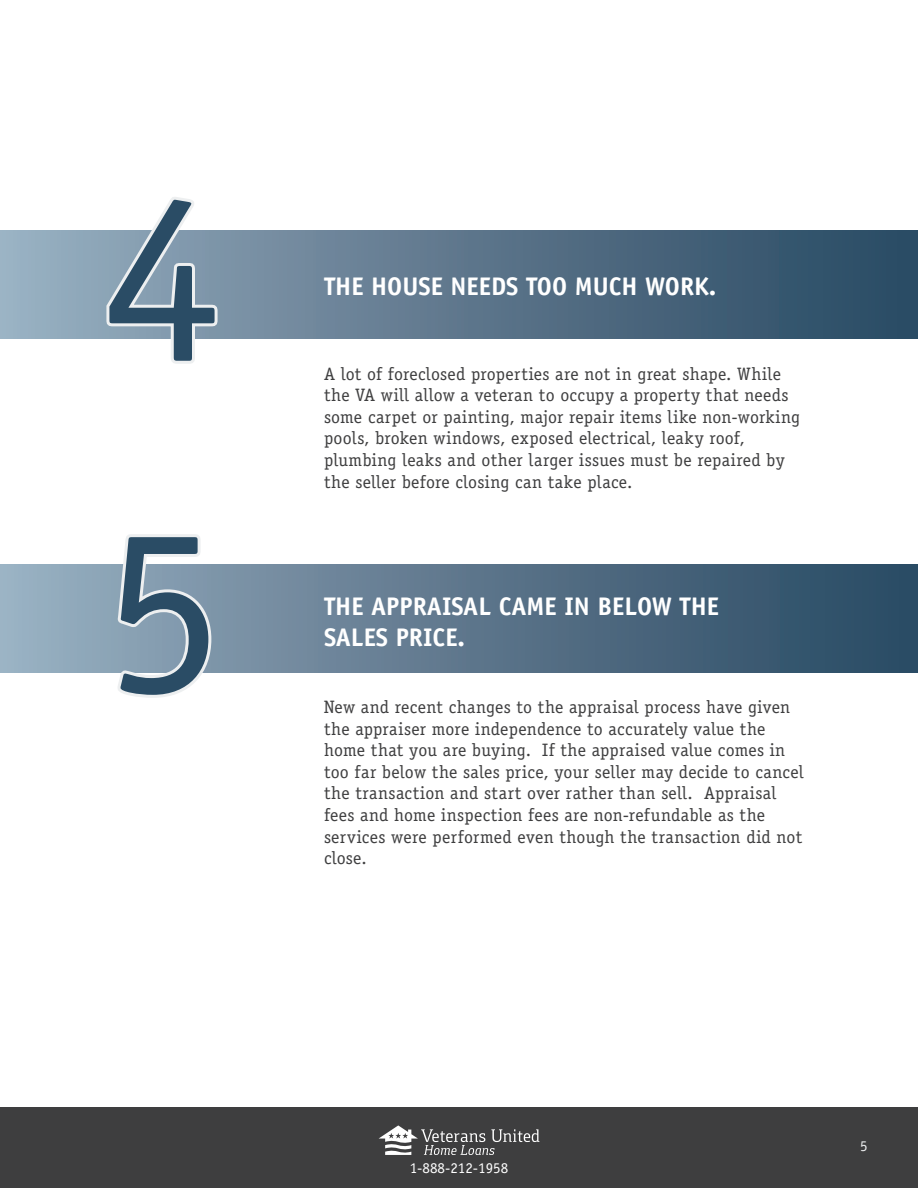
<style>
.page{position:relative;width:918px;height:1188px;background:#fff}
.page>*{position:absolute;margin:0;border:0;box-sizing:border-box;transform-origin:0 0}
.Default{font:240px "Officina Sans";color:#2a4c65}
.t1{font:700 25.5px/30.6px "Officina Sans";color:#fff}
.t2{font:18px/21.6px "Officina Serif";letter-spacing:.015em;color:#3e3e3f}
.t3{font:15px "Officina Sans";color:#fff}
.t4{font:15px "Officina Serif";color:#edeff0}
</style>
<div class="page">
<svg style="left:0;top:231px;width:918px;height:108px;background:#5b758b"></svg>
<svg style="left:101px;top:197px;width:120px;height:167px"></svg>
<svg style="left:0;top:565px;width:918px;height:108px;background:#5b758b"></svg>
<svg style="left:115px;top:534px;width:99px;height:164px"></svg>
<div style="left:0;top:1107px;width:918px;height:81px;background:#3e3e3f"></div>
<svg style="left:379px;top:1125px;width:160px;height:30px"></svg>
<p class="Default" style="left:102px;top:136px;width:121px">4</p>
<p class="Default" style="left:104px;top:470px;width:121px">5</p>
<p class="t1" style="left:324px;top:270px;width:394px">THE HOUSE NEEDS TOO MUCH WORK.</p>
<p class="t2" style="left:324px;top:363px;width:478px">A lot of foreclosed properties are not in great shape. While the VA will allow a veteran to occupy a property that needs some carpet or painting, major repair items like non-working pools, broken windows, exposed electrical, leaky roof, plumbing leaks and other larger issues must be repaired by the seller before closing can take place.</p>
<p class="t1" style="left:324px;top:591px;width:397px">THE APPRAISAL CAME IN BELOW THE<br>SALES PRICE.</p>
<p class="t2" style="left:324px;top:696px;width:481px">New and recent changes to the appraisal process have given the appraiser more independence to accurately value the home that you are buying. If the appraised value comes in too far below the sales price, your seller may decide to cancel the transaction and start over rather than sell. Appraisal fees and home inspection fees are non-refundable as the services were performed even though the transaction did not close.</p>
<p class="t3" style="left:410px;top:1159px;width:100px">1-888-212-1958</p>
<p class="t4" style="left:860px;top:1137px;width:9px">5</p>
</div>
